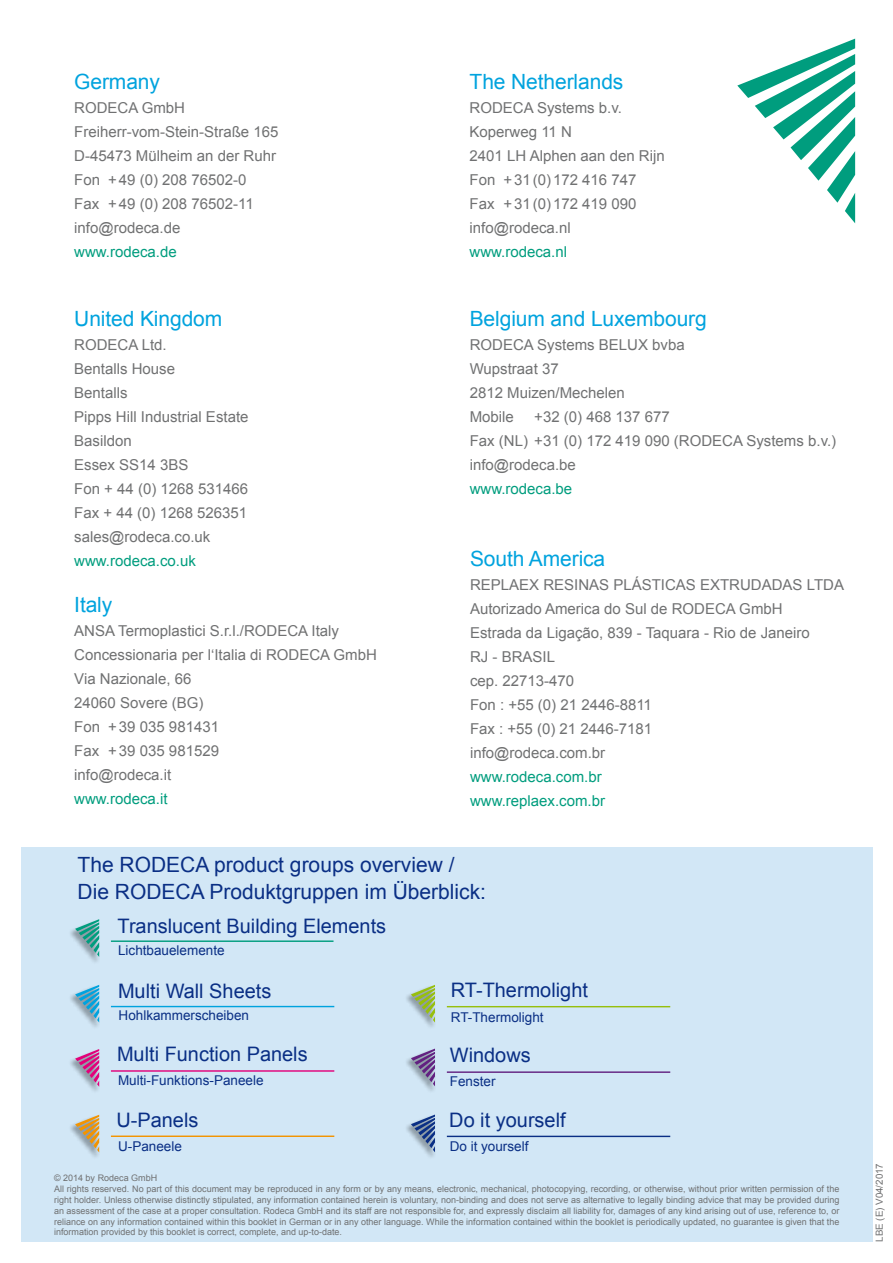
<style>
.page{position:relative;width:893px;height:1263px;background:#fff}
.page>*{position:absolute;margin:0;border:0;box-sizing:border-box;transform-origin:0 0}
.t1{font:21px "Arial";letter-spacing:-.005em;color:#00a3de}
.t2{font:21px "Arial";color:#0a2f85}
.t3{font:19.95px "Arial";color:#0a2f85}
.t4{font:15px/24px "Arial";color:#707172}
.t5{font:15px/24px "Arial";color:#009d7e}
.t6{font:13.5px "Arial";color:#0a2f85}
.t7{font:9.75px "Arial";color:#707172}
.t8{font:9px/10.8px "Arial";color:#707172}
</style>
<div class="page">
<svg style="left:737px;top:39px;width:118px;height:184px"></svg>
<div style="left:21px;top:847px;width:851px;height:395px;background:#d2e7f6"></div>
<div style="left:68px;top:919px;width:33px;height:46px;background:#000;opacity:.5"></div>
<svg style="left:75px;top:919px;width:24px;height:38px"></svg>
<div style="left:68px;top:985px;width:33px;height:45px;background:#000;opacity:.5"></div>
<svg style="left:75px;top:985px;width:24px;height:37px"></svg>
<div style="left:68px;top:1049px;width:33px;height:45px;background:#000;opacity:.5"></div>
<svg style="left:75px;top:1049px;width:24px;height:38px"></svg>
<div style="left:68px;top:1115px;width:33px;height:45px;background:#000;opacity:.5"></div>
<svg style="left:75px;top:1115px;width:24px;height:37px"></svg>
<div style="left:403px;top:985px;width:33px;height:45px;background:#000;opacity:.5"></div>
<svg style="left:411px;top:985px;width:24px;height:37px"></svg>
<div style="left:403px;top:1049px;width:33px;height:45px;background:#000;opacity:.5"></div>
<svg style="left:411px;top:1048px;width:24px;height:38px"></svg>
<div style="left:403px;top:1115px;width:33px;height:45px;background:#000;opacity:.5"></div>
<svg style="left:411px;top:1114px;width:24px;height:38px"></svg>
<hr style="left:447px;top:1006px;width:223px;height:1px;background:#97bf0d">
<hr style="left:447px;top:1071px;width:223px;height:2px;background:#622181">
<hr style="left:447px;top:1136px;width:223px;height:1px;background:#0a2f85">
<hr style="left:111px;top:940px;width:222px;height:2px;background:#009d7e">
<hr style="left:111px;top:1006px;width:223px;height:1px;background:#00a3de">
<hr style="left:111px;top:1070px;width:223px;height:2px;background:#e2007a">
<hr style="left:111px;top:1135px;width:223px;height:2px;background:#f39400">
<h1 class="t1" style="left:74px;top:67px;width:87px">Germany</h1>
<p class="t4" style="left:74px;top:95px;width:206px">RODECA GmbH<br>Freiherr-vom-Stein-Straße 165<br>D-45473 Mülheim an der Ruhr<br>Fon +49 (0) 208 76502-0<br>Fax +49 (0) 208 76502-11 info@rodeca.de</p>
<p class="t5" style="left:74px;top:239px;width:104px">www.rodeca.de</p>
<h1 class="t1" style="left:74px;top:305px;width:150px">United Kingdom</h1>
<p class="t4" style="left:74px;top:333px;width:176px">RODECA Ltd.<br>Bentalls House<br>Bentalls<br>Pipps Hill Industrial Estate<br>Basildon<br>Essex SS14 3BS<br>Fon + 44 (0) 1268 531466<br>Fax + 44 (0) 1268 526351 sales@rodeca.co.uk</p>
<p class="t5" style="left:74px;top:549px;width:123px">www.rodeca.co.uk</p>
<h1 class="t1" style="left:74px;top:591px;width:40px">Italy</h1>
<p class="t4" style="left:74px;top:619px;width:304px">ANSA Termoplastici S.r.l./RODECA Italy<br>Concessionaria per l‘Italia di RODECA GmbH<br>Via Nazionale, 66<br>24060 Sovere (BG)<br>Fon +39 035 981431<br>Fax +39 035 981529<br>info@rodeca.it</p>
<p class="t5" style="left:74px;top:787px;width:95px">www.rodeca.it</p>
<h1 class="t1" style="left:470px;top:68px;width:155px">The Netherlands</h1>
<p class="t4" style="left:470px;top:96px;width:197px">RODECA Systems b.v.<br>Koperweg 11 N<br>2401 LH Alphen aan den Rijn<br>Fon +31(0)172 416 747<br>Fax +31(0)172 419 090 info@rodeca.nl</p>
<p class="t5" style="left:470px;top:240px;width:99px">www.rodeca.nl</p>
<h1 class="t1" style="left:470px;top:305px;width:239px">Belgium and Luxembourg</h1>
<p class="t4" style="left:470px;top:333px;width:217px">RODECA Systems BELUX bvba<br>Wupstraat 37<br>2812 Muizen/Mechelen<br>Mobile</p>
<p class="t4" style="left:470px;top:405px;width:368px;text-indent:64px">+32 (0) 468 137 677<br>Fax (NL) +31 (0) 172 419 090 (RODECA Systems b.v.) info@rodeca.be</p>
<p class="t5" style="left:470px;top:477px;width:104px">www.rodeca.be</p>
<h1 class="t1" style="left:470px;top:545px;width:137px">South America</h1>
<p class="t4" style="left:470px;top:573px;width:375px">REPLAEX RESINAS PLÁSTICAS EXTRUDADAS LTDA<br>Autorizado America do Sul de Rodeca</p>
<p class="t4" style="left:470px;top:597px;width:341px;text-indent:269px">GmbH<br>Estrada da Ligação, 839 - Taquara - Rio de Janeiro<br>RJ - BRASIL<br>cep. 22713-470<br>Fon : +55 (0) 21 2446-8811<br>Fax : +55 (0) 21 2446-7181<br>info@rodeca.com.br</p>
<p class="t5" style="left:470px;top:765px;width:137px">www.rodeca.com.br www.replaex.com.br</p>
<h1 class="t2" style="left:78px;top:851px;width:73px">The Rodeca</h1>
<h1 class="t2" style="left:214px;top:851px;width:242px">product groups overview /</h1>
<h1 class="t2" style="left:78px;top:878px;width:69px">Die Rodeca</h1>
<h1 class="t2" style="left:209px;top:878px;width:278px">Produktgruppen im Überblick:</h1>
<h2 class="t3" style="left:118px;top:912px;width:270px">Translucent Building Elements</h2>
<p class="t6" style="left:118px;top:942px;width:108px">Lichtbauelemente</p>
<h2 class="t3" style="left:118px;top:977px;width:155px">Multi Wall Sheets</h2>
<h2 class="t3" style="left:451px;top:977px;width:139px">RT-Thermolight</h2>
<p class="t6" style="left:119px;top:1007px;width:132px">Hohlkammerscheiben</p>
<h2 class="t3" style="left:117px;top:1041px;width:192px">Multi Function Panels</h2>
<p class="t6" style="left:118px;top:1071px;width:147px">Multi-Funktions-Paneele</p>
<h2 class="t3" style="left:116px;top:1107px;width:84px">U-Panels</h2>
<p class="t6" style="left:118px;top:1137px;width:65px">U-Paneele</p>
<p class="t8" style="left:54px;top:1173px;width:787px">© 2014 by Rodeca GmbH<br>All rights reserved. No part of this document may be reproduced in any form or by any means, electronic, mechanical, photocopying, recording, or otherwise, without prior written permission of the right holder. Unless otherwise distinctly stipulated, any information contained herein is voluntary, non-binding and does not serve as alternative to legally binding advice that may be provided during an assessment of the case at a proper consultation. Rodeca GmbH and its staff are not responsible for, and expressly disclaim all liability for, damages of any kind arising out of use, reference to, or reliance on any information contained within this booklet in German or in any other language. While the information contained within the booklet is periodically updated, no guarantee is given that the information provided by this booklet is correct, complete, and up-to-date.</p>
<p class="t6" style="left:451px;top:1008px;width:94px">RT-Thermolight</p>
<h2 class="t3" style="left:450px;top:1042px;width:82px">Windows</h2>
<p class="t6" style="left:450px;top:1073px;width:47px">Fenster</p>
<h2 class="t3" style="left:449px;top:1106px;width:118px">Do it yourself</h2>
<p class="t6" style="left:450px;top:1137px;width:80px">Do it yourself</p>
<p class="t7" style="left:873px;top:1242px;width:80px;rotate:-90deg">LBE (E) V04/2017</p>
</div>
